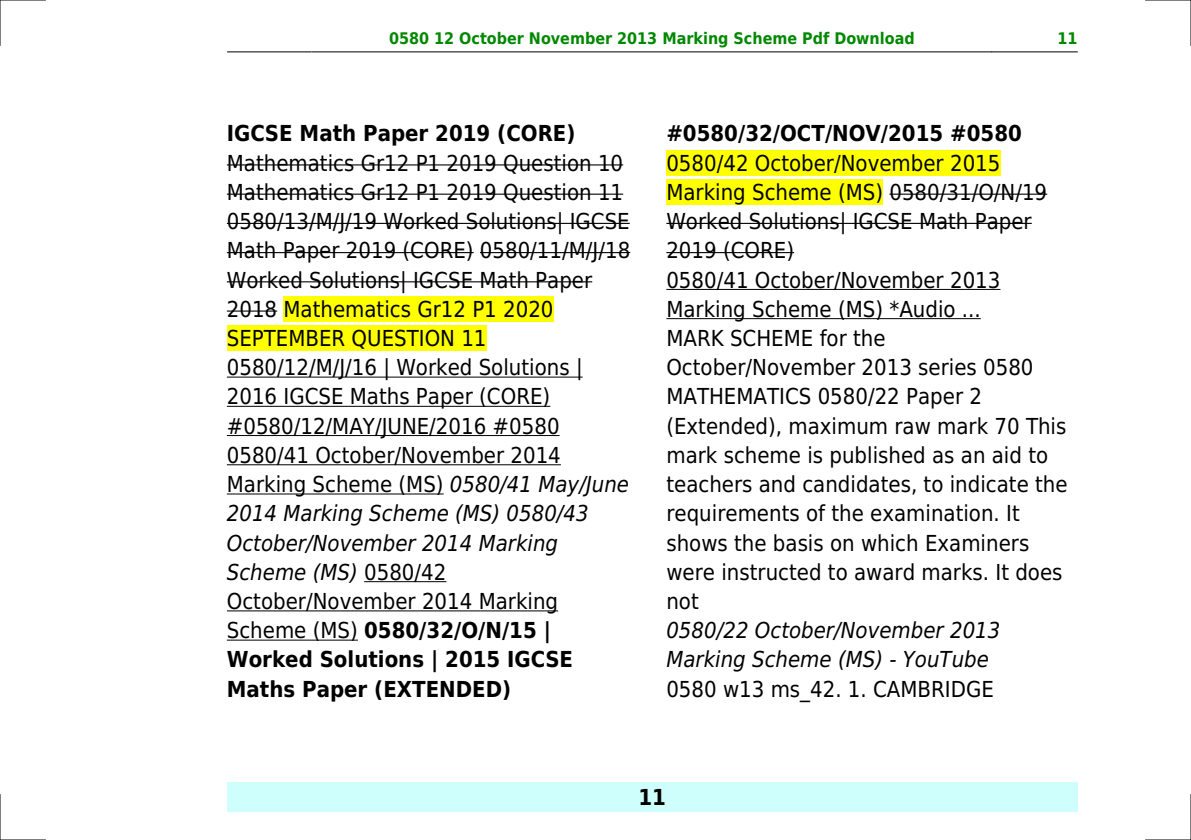
<style>
.page{position:relative;width:1191px;height:840px;background:#fff}
.page>*{position:absolute;margin:0;border:0;box-sizing:border-box;transform-origin:0 0}
.t1{font:22px/29.2px "DejaVu Sans Condensed";color:#000}
.t2{font:700 22px "DejaVu Sans Condensed";color:#000}
.t3{font:italic 22px/29.2px "DejaVu Sans Condensed";color:#000}
.t4{font:700 16px "DejaVu Sans Condensed";color:#080}
.s1{font-style:italic}
.s2{font-weight:700}
</style>
<div class="page">
<hr style="left:227px;top:51px;width:85px;height:1px;background:#000">
<hr style="left:312px;top:51px;width:679px;height:1px;background:#000">
<hr style="left:992px;top:51px;width:85px;height:1px;background:#000">
<div style="left:227px;top:782px;width:850px;height:29px;background:#cffffc"></div>
<hr style="left:227px;top:164px;width:396px;height:1px;background:#000">
<hr style="left:227px;top:193px;width:396px;height:2px;background:#000">
<hr style="left:227px;top:223px;width:403px;height:1px;background:#000">
<hr style="left:227px;top:252px;width:247px;height:1px;background:#000">
<hr style="left:480px;top:252px;width:150px;height:1px;background:#000">
<hr style="left:227px;top:281px;width:365px;height:1px;background:#000">
<hr style="left:227px;top:310px;width:50px;height:1px;background:#000">
<div style="left:283px;top:296px;width:270px;height:26px;background:#ff0"></div>
<div style="left:227px;top:325px;width:259px;height:26px;background:#ff0"></div>
<hr style="left:227px;top:376px;width:355px;height:1px;background:#000">
<hr style="left:227px;top:405px;width:323px;height:1px;background:#000">
<hr style="left:227px;top:435px;width:332px;height:1px;background:#000">
<hr style="left:227px;top:464px;width:334px;height:1px;background:#000">
<hr style="left:227px;top:493px;width:216px;height:1px;background:#000">
<hr style="left:364px;top:581px;width:82px;height:1px;background:#000">
<hr style="left:227px;top:610px;width:331px;height:1px;background:#000">
<hr style="left:227px;top:639px;width:131px;height:1px;background:#000">
<div style="left:666px;top:150px;width:334px;height:26px;background:#ff0"></div>
<div style="left:666px;top:179px;width:217px;height:26px;background:#ff0"></div>
<hr style="left:889px;top:193px;width:158px;height:2px;background:#000">
<hr style="left:666px;top:223px;width:365px;height:1px;background:#000">
<hr style="left:666px;top:252px;width:128px;height:1px;background:#000">
<hr style="left:666px;top:289px;width:334px;height:1px;background:#000">
<hr style="left:666px;top:318px;width:314px;height:1px;background:#000">
<hr style="left:0;top:0;width:45px;height:1px;background:#000">
<hr style="left:1145px;top:0;width:46px;height:1px;background:#000">
<hr style="left:0;top:839px;width:45px;height:1px;background:#000">
<hr style="left:1145px;top:839px;width:46px;height:1px;background:#000">
<hr style="left:0;top:0;width:1px;height:45px;background:#000">
<hr style="left:0;top:794px;width:1px;height:45px;background:#000">
<hr style="left:1190px;top:0;width:1px;height:45px;background:#000">
<hr style="left:1190px;top:794px;width:1px;height:45px;background:#000">
<p class="t4" style="left:389px;top:29px;width:527px">0580 12 October November 2013 Marking Scheme Pdf Download</p>
<p class="t4" style="left:1057px;top:29px;width:22px">11</p>
<p class="t2" style="left:227px;top:121px;width:350px">IGCSE Math Paper 2019 (CORE)</p>
<p class="t1" style="left:227px;top:148px;width:405px">Mathematics Gr12 P1 2019 Question 10<br>Mathematics Gr12 P1 2019 Question 11<br>0580/13/M/J/19 Worked Solutions| IGCSE<br>Math Paper 2019 (CORE) 0580/11/M/J/18<br>Worked Solutions| IGCSE Math Paper<br>2018 Mathematics Gr12 P1 2020<br>SEPTEMBER QUESTION 11<br>0580/12/M/J/16 | Worked Solutions |<br>2016 IGCSE Maths Paper (CORE) #0580/12/MAY/JUNE/2016 #0580<br>0580/41 October/November 2014<br>Marking Scheme (MS) <span class="s1">0580/41 May/June<br>2014 Marking Scheme (MS) 0580/43<br>October/November 2014 Marking<br>Scheme (MS)</span> 0580/42<br>October/November 2014 Marking<br>Scheme (MS) <span class="s2">0580/32/O/N/15 |<br>Worked Solutions | 2015 IGCSE<br>Maths Paper (EXTENDED)</span></p>
<p class="t2" style="left:666px;top:121px;width:357px">#0580/32/OCT/NOV/2015 #0580</p>
<p class="t1" style="left:666px;top:148px;width:403px">0580/42 October/November 2015<br>Marking Scheme (MS) 0580/31/O/N/19<br>Worked Solutions| IGCSE Math Paper<br>2019 (CORE)<br>0580/41 October/November 2013<br>Marking Scheme (MS) *Audio ...<br>MARK SCHEME for the<br>October/November 2013 series 0580<br>MATHEMATICS 0580/22 Paper 2 (Extended), maximum raw mark 70 This mark scheme is published as an aid to teachers and candidates, to indicate the requirements of the examination. It shows the basis on which Examiners were instructed to award marks. It does not</p>
<p class="t3" style="left:666px;top:615px;width:335px">0580/22 October/November 2013<br>Marking Scheme (MS) - YouTube</p>
<p class="t1" style="left:666px;top:674px;width:329px">0580 w13 ms_42. 1. CAMBRIDGE</p>
<p class="t2" style="left:638px;top:783px;width:29px">11</p>
</div>
